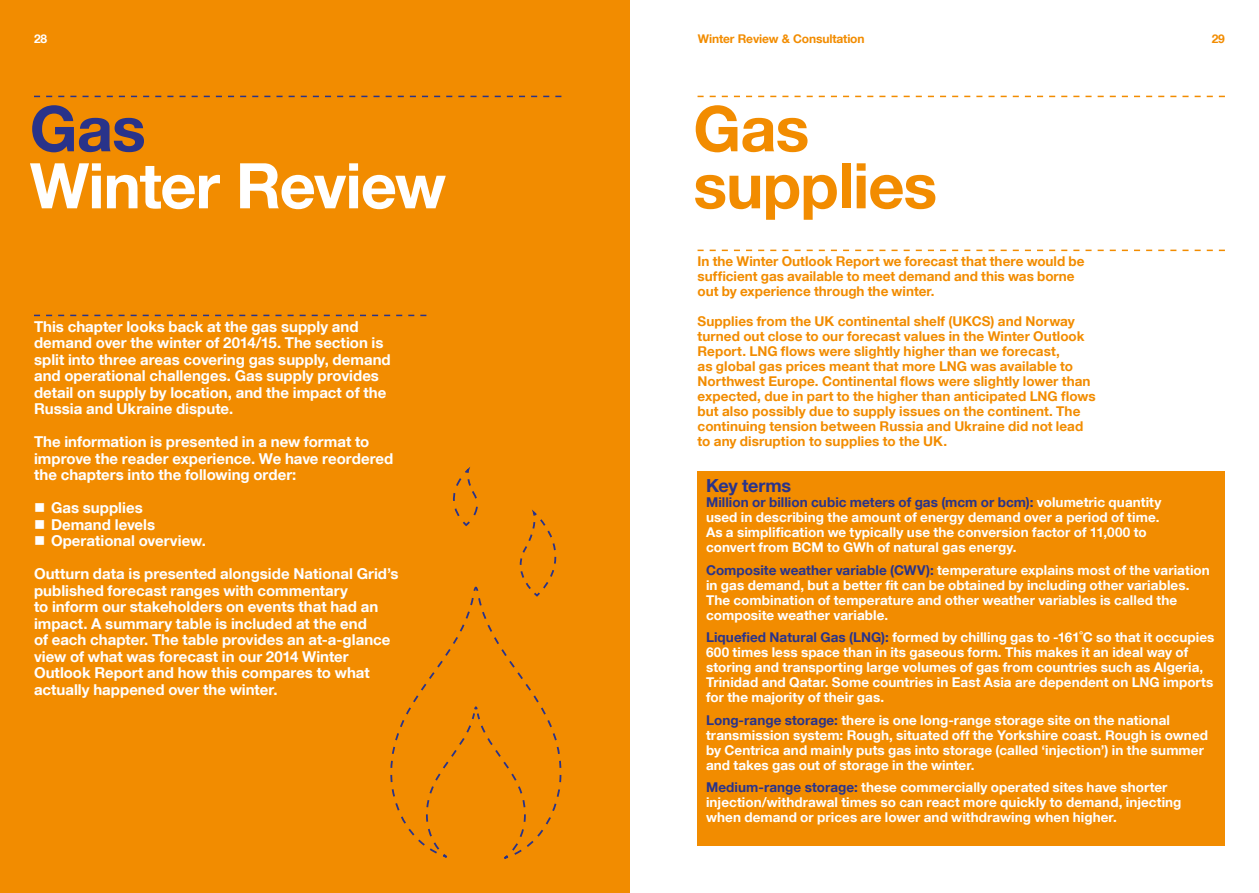
<style>
.page{position:relative;width:1259px;height:893px;background:#fff}
.page>*{position:absolute;margin:0;border:0;box-sizing:border-box;transform-origin:0 0}
.t1{font:700 63px "Helvetica Neue LT Com";letter-spacing:-.02em;color:#fff}
.t2{font:700 63px/57px "Helvetica Neue LT Com";letter-spacing:-.015em;color:#f28c00}
.t3{font:700 63px "Helvetica Neue LT Com";color:#29338a}
.t4{font:700 18px "Helvetica Neue LT Com";letter-spacing:-.01em;color:#29338a}
.t5{font:700 15px/16.5px "Helvetica Neue LT Com";color:#fff}
.t6{font:700 13.5px/15px "Helvetica Neue LT Com";letter-spacing:.005em;color:#fff}
.t7{font:700 13.5px/15px "Helvetica Neue LT Com";letter-spacing:.005em;color:#f28c00}
.t8{font:700 12px "Helvetica Neue LT Com";letter-spacing:-.01em;color:#f28c00}
.t9{font:700 12px "Helvetica Neue LT Com";color:#fff}
.s1{color:#29338a}
</style>
<div class="page">
<div style="left:0;top:0;width:629px;height:893px;background:#f28c00"></div>
<svg style="left:34px;top:96px;width:527px;height:1px"></svg>
<svg style="left:34px;top:315px;width:392px;height:1px"></svg>
<div style="left:697px;top:471px;width:528px;height:375px;background:#f28c00"></div>
<svg style="left:697px;top:96px;width:528px;height:1px"></svg>
<svg style="left:697px;top:250px;width:528px;height:1px"></svg>
<svg style="left:390px;top:586px;width:172px;height:273px"></svg>
<svg style="left:517px;top:512px;width:45px;height:88px"></svg>
<svg style="left:453px;top:470px;width:25px;height:57px"></svg>
<p class="t9" style="left:34px;top:31px;width:15px">28</p>
<p class="t8" style="left:698px;top:31px;width:168px">Winter Review &amp; Consultation</p>
<p class="t8" style="left:1211px;top:31px;width:15px">29</p>
<h1 class="t3" style="left:30px;top:89px;width:118px">Gas</h1>
<h1 class="t1" style="left:30px;top:146px;width:418px">Winter Review</h1>
<p class="t5" style="left:34px;top:318px;width:358px">This chapter looks back at the gas supply and demand over the winter of 2014/15. The section is split into three areas covering gas supply, demand and operational challenges. Gas supply provides detail on supply by location, and the impact of the Russia and Ukraine dispute.</p>
<p class="t5" style="left:34px;top:433px;width:361px">The information is presented in a new format to improve the reader experience. We have reordered the chapters into the following order:</p>
<p class="t5" style="left:34px;top:499px;width:110px">■ Gas supplies</p>
<p class="t5" style="left:34px;top:516px;width:123px">■ Demand levels</p>
<p class="t5" style="left:34px;top:532px;width:173px">■ Operational overview.</p>
<p class="t5" style="left:34px;top:565px;width:366px">Outturn data is presented alongside National Grid’s published forecast ranges with commentary<br>to inform our stakeholders on events that had an impact. A summary table is included at the end<br>of each chapter. The table provides an at-a-glance view of what was forecast in our 2014 Winter Outlook Report and how this compares to what actually happened over the winter.</p>
<h1 class="t2" style="left:693px;top:98px;width:245px">Gas supplies</h1>
<p class="t7" style="left:697px;top:253px;width:388px">In the Winter Outlook Report we forecast that there would be sufficient gas available to meet demand and this was borne out by experience through the winter.</p>
<p class="t7" style="left:697px;top:313px;width:400px">Supplies from the UK continental shelf (UKCS) and Norway turned out close to our forecast values in the Winter Outlook Report. LNG flows were slightly higher than we forecast,<br>as global gas prices meant that more LNG was available to Northwest Europe. Continental flows were slightly lower than expected, due in part to the higher than anticipated LNG flows but also possibly due to supply issues on the continent. The continuing tension between Russia and Ukraine did not lead to any disruption to supplies to the UK.</p>
<h2 class="t4" style="left:706px;top:474px;width:87px">Key terms</h2>
<p class="t6" style="left:706px;top:495px;width:457px"><span class="s1">Million or billion cubic meters of gas (mcm or bcm):</span> volumetric quantity used in describing the amount of energy demand over a period of time.<br>As a simplification we typically use the conversion factor of 11,000 to convert from BCM to GWh of natural gas energy.</p>
<p class="t6" style="left:706px;top:562px;width:505px"><span class="s1">Composite weather variable (CWV):</span> temperature explains most of the variation in gas demand, but a better fit can be obtained by including other variables.<br>The combination of temperature and other weather variables is called the composite weather variable.</p>
<p class="t6" style="left:706px;top:630px;width:510px"><span class="s1">Liquefied Natural Gas (LNG):</span> formed by chilling gas to -161˚C so that it occupies 600 times less space than in its gaseous form. This makes it an ideal way of storing and transporting large volumes of gas from countries such as Algeria, Trinidad and Qatar. Some countries in East Asia are dependent on LNG imports for the majority of their gas.</p>
<p class="t6" style="left:706px;top:712px;width:503px"><span class="s1">Long-range storage:</span> there is one long-range storage site on the national transmission system: Rough, situated off the Yorkshire coast. Rough is owned by Centrica and mainly puts gas into storage (called ‘injection’) in the summer and takes gas out of storage in the winter.</p>
<p class="t6" style="left:706px;top:780px;width:477px"><span class="s1">Medium-range storage:</span> these commercially operated sites have shorter injection/withdrawal times so can react more quickly to demand, injecting when demand or prices are lower and withdrawing when higher.</p>
</div>
